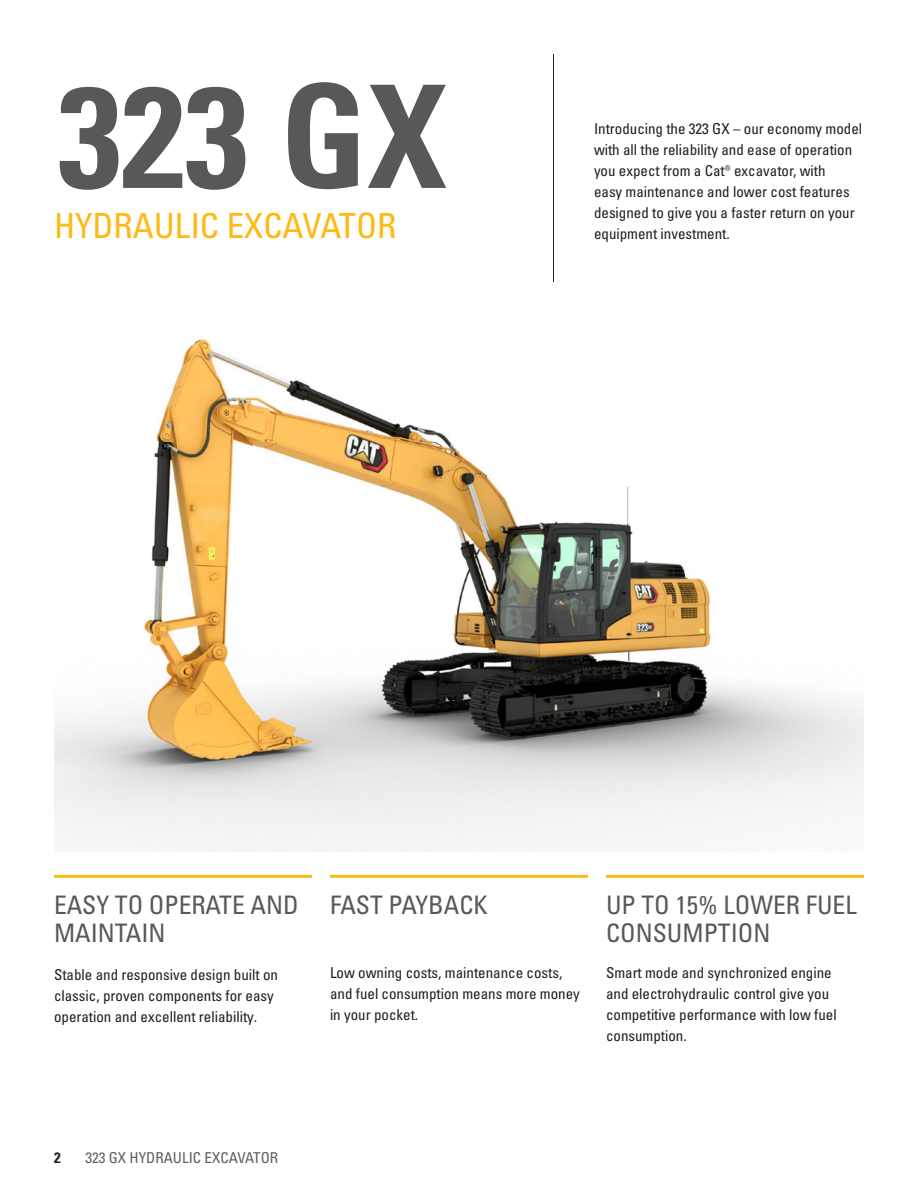
<style>
.page{position:relative;width:918px;height:1188px;background:#fff}
.page>*{position:absolute;margin:0;border:0;box-sizing:border-box;transform-origin:0 0}
.t1{font:142.95px "Univers LTCYR 67 Bold Cond";color:#57585a}
.t2{font:condensed 34.5px "Univers LTCYR 57";color:#fcba13}
.t3{font:condensed 25.5px/28.5px "Univers LTCYR 57";color:#57585a}
.t4{font:condensed 15px/21px "Univers LTCYR 57";color:#231f20}
.t5{font:condensed 15px "Univers LTCYR 57";color:#5d6163}
.t6{font:15px "Univers LTCYR 67 Bold Cond";color:#231f20}
</style>
<div class="page">
<hr style="left:553px;top:54px;width:1px;height:228px;background:#231f20">
<hr style="left:54px;top:875px;width:258px;height:3px;background:#fcba13">
<hr style="left:330px;top:875px;width:258px;height:3px;background:#fcba13">
<hr style="left:606px;top:875px;width:258px;height:3px;background:#fcba13">
<img style="left:54px;top:339px;width:810px;height:513px">
<h1 class="t1" style="left:58px;top:49px;width:390px">323 GX</h1>
<h2 class="t2" style="left:54px;top:203px;width:344px">HYDRAULIC EXCAVATOR</h2>
<p class="t4" style="left:594px;top:118px;width:270px">Introducing the 323 GX – our economy model with all the reliability and ease of operation you expect from a Cat® excavator, with<br>easy maintenance and lower cost features designed to give you a faster return on your equipment investment.</p>
<h3 class="t3" style="left:54px;top:890px;width:246px">EASY TO OPERATE AND<br>MAINTAIN</h3>
<p class="t4" style="left:54px;top:964px;width:226px">Stable and responsive design built on classic, proven components for easy operation and excellent reliability.</p>
<h3 class="t3" style="left:330px;top:890px;width:159px">FAST PAYBACK</h3>
<p class="t4" style="left:330px;top:962px;width:251px">Low owning costs, maintenance costs, and fuel consumption means more money in your pocket.</p>
<h3 class="t3" style="left:606px;top:890px;width:252px">UP TO 15% LOWER FUEL<br>CONSUMPTION</h3>
<p class="t4" style="left:606px;top:962px;width:232px">Smart mode and synchronized engine and electrohydraulic control give you competitive performance with low fuel consumption.</p>
<p class="t6" style="left:54px;top:1148px;width:8px">2</p>
<p class="t5" style="left:86px;top:1148px;width:194px">323 GX HYDRAULIC EXCAVATOR</p>
</div>
